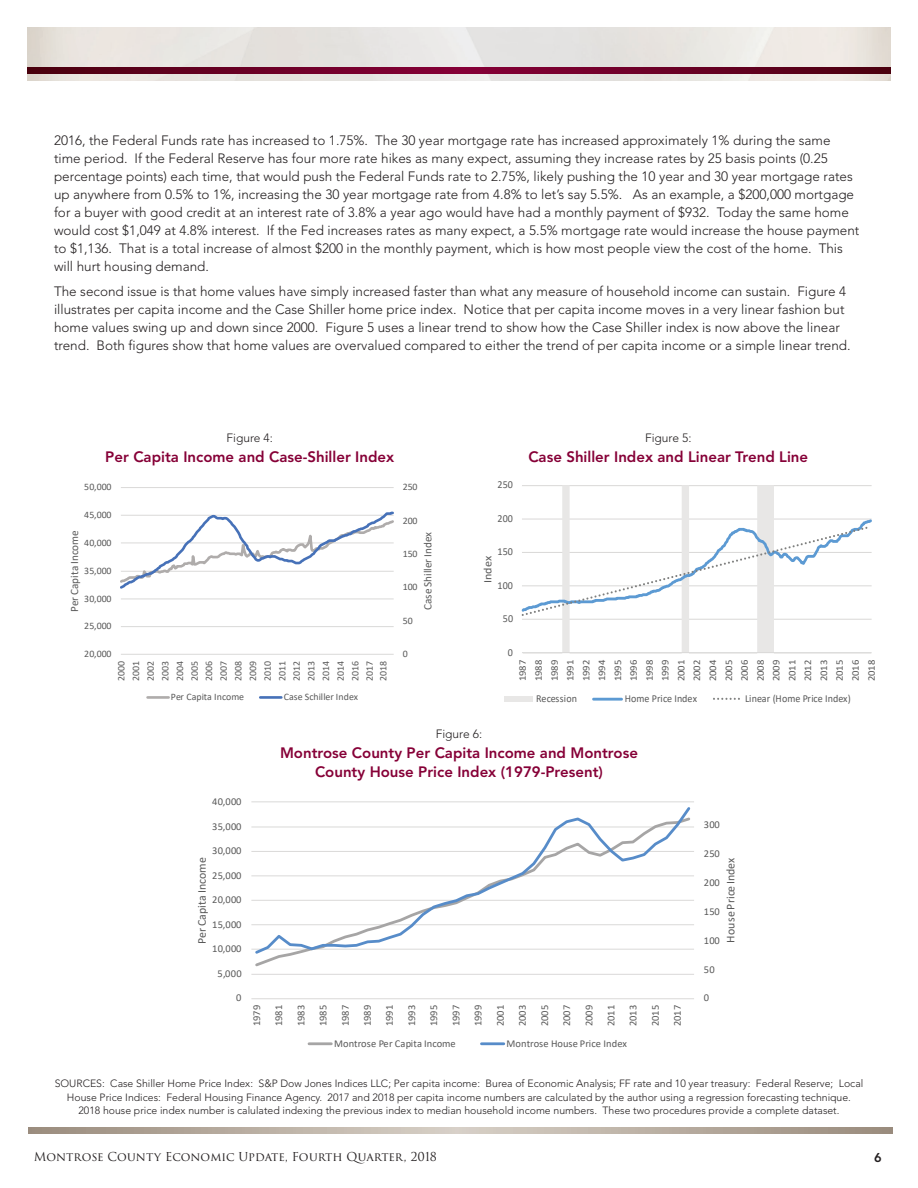
<style>
.page{position:relative;width:918px;height:1188px;background:#fff}
.page>*{position:absolute;margin:0;border:0;box-sizing:border-box;transform-origin:0 0}
.t1{font:800 15px/19.5px "Avenir";color:#860037;text-align:center}
.t2{font:300 13.5px/18px "Avenir";color:#231f20}
.t3{font:800 12.75px "Avenir";color:#231f20}
.t4{font:12px "Trajan Pro 3";color:#231f20}
.t5{font:300 12px "Avenir";color:#231f20}
.t6{font:11.85px "Calibri";letter-spacing:.005em;color:#595959}
.t7{font:11.4px "Calibri";letter-spacing:-.005em;color:#595959;scale:1.06 1}
.t8{font:11.25px "Calibri";letter-spacing:.005em;color:#595959}
.t9{font:10.65px "Calibri";letter-spacing:.005em;color:#595959;scale:.94 1}
.t10{font:300 10.5px/13.5px "Avenir";color:#231f20;text-align:center}
.t11{font:10.5px/22.2px "Calibri";letter-spacing:.015em;color:#595959;text-align:justify}
.t12{font:10.05px/15.9px "Calibri";letter-spacing:.025em;color:#595959;text-align:justify;scale:1.06 1}
.t13{font:9.9px/14.5px "Calibri";letter-spacing:.025em;color:#595959;text-align:justify}
.t14{font:9.9px "Calibri";color:#595959}
</style>
<div class="page">
<img style="left:27px;top:27px;width:864px;height:54px">
<svg style="left:27px;top:68px;width:864px;height:6px;background:#680023"></svg>
<svg style="left:28px;top:1128px;width:864px;height:6px;background:#b8ada1"></svg>
<hr style="left:121px;top:626px;width:273px;height:1px;background:#dad9d8">
<hr style="left:121px;top:599px;width:273px;height:1px;background:#dad9d8">
<hr style="left:121px;top:487px;width:273px;height:1px;background:#dad9d8">
<hr style="left:121px;top:654px;width:273px;height:1px;background:#dad9d8">
<svg style="left:121px;top:511px;width:273px;height:78px"></svg>
<hr style="left:148px;top:696px;width:21px;height:3px;background:#afacab">
<hr style="left:260px;top:696px;width:21px;height:3px;background:#4671b8">
<hr style="left:522px;top:619px;width:350px;height:1px;background:#dad9d8">
<hr style="left:522px;top:485px;width:350px;height:1px;background:#dad9d8">
<svg style="left:523px;top:485px;width:348px;height:169px"></svg>
<hr style="left:522px;top:652px;width:350px;height:1px;background:#dad9d8">
<svg style="left:522px;top:517px;width:350px;height:101px"></svg>
<div style="left:505px;top:696px;width:28px;height:6px;background:#e8e7e6"></div>
<hr style="left:593px;top:698px;width:29px;height:3px;background:#5c9ad3">
<svg style="left:714px;top:698px;width:26px;height:2px"></svg>
<hr style="left:251px;top:974px;width:443px;height:1px;background:#dad9d8">
<hr style="left:251px;top:949px;width:443px;height:1px;background:#dad9d8">
<hr style="left:251px;top:924px;width:443px;height:1px;background:#dad9d8">
<hr style="left:251px;top:900px;width:443px;height:1px;background:#dad9d8">
<hr style="left:251px;top:876px;width:443px;height:1px;background:#dad9d8">
<hr style="left:251px;top:851px;width:443px;height:1px;background:#dad9d8">
<hr style="left:251px;top:827px;width:443px;height:1px;background:#dad9d8">
<hr style="left:251px;top:802px;width:443px;height:1px;background:#dad9d8">
<hr style="left:251px;top:998px;width:443px;height:1px;background:#dad9d8">
<svg style="left:253px;top:807px;width:440px;height:149px"></svg>
<hr style="left:309px;top:1042px;width:22px;height:3px;background:#a6a5a5">
<hr style="left:481px;top:1042px;width:23px;height:3px;background:#578cc9">
<p class="t2" style="left:54px;top:132px;width:807px">2016, the Federal Funds rate has increased to 1.75%. The 30 year mortgage rate has increased approximately 1% during the same time period. If the Federal Reserve has four more rate hikes as many expect, assuming they increase rates by 25 basis points (0.25 percentage points) each time, that would push the Federal Funds rate to 2.75%, likely pushing the 10 year and 30 year mortgage rates up anywhere from 0.5% to 1%, increasing the 30 year mortgage rate from 4.8% to let’s say 5.5%. As an example, a $200,000 mortgage for a buyer with good credit at an interest rate of 3.8% a year ago would have had a monthly payment of $932. Today the same home would cost $1,049 at 4.8% interest. If the Fed increases rates as many expect, a 5.5% mortgage rate would increase the house payment to $1,136. That is a total increase of almost $200 in the monthly payment, which is how most people view the cost of the home. This will hurt housing demand.</p>
<p class="t2" style="left:54px;top:282px;width:798px">The second issue is that home values have simply increased faster than what any measure of household income can sustain. Figure 4 illustrates per capita income and the Case Shiller home price index. Notice that per capita income moves in a very linear fashion but home values swing up and down since 2000. Figure 5 uses a linear trend to show how the Case Shiller index is now above the linear trend. Both figures show that home values are overvalued compared to either the trend of per capita income or a simple linear trend.</p>
<p class="t5" style="left:227px;top:431px;width:48px">Figure 4:</p>
<p class="t1" style="left:105px;top:447px;width:290px">Per Capita Income and Case-Shiller Index</p>
<p class="t5" style="left:645px;top:431px;width:48px">Figure 5:</p>
<p class="t1" style="left:528px;top:447px;width:281px">Case Shiller Index and Linear Trend Line</p>
<p class="t13" style="left:84px;top:479px;width:29px">50,000</p>
<p class="t13" style="left:403px;top:479px;width:16px">250</p>
<p class="t9" style="left:498px;top:477px;width:18px">250</p>
<p class="t13" style="left:84px;top:507px;width:29px">45,000</p>
<p class="t13" style="left:403px;top:513px;width:16px">200</p>
<p class="t9" style="left:498px;top:511px;width:18px">200</p>
<p class="t8" style="left:66px;top:612px;width:83px;rotate:-90deg">Per Capita Income</p>
<p class="t8" style="left:420px;top:610px;width:79px;rotate:-90deg">Case Shiller Index</p>
<p class="t13" style="left:84px;top:535px;width:29px">40,000</p>
<p class="t13" style="left:403px;top:546px;width:16px">150</p>
<p class="t13" style="left:84px;top:563px;width:29px">35,000</p>
<p class="t13" style="left:403px;top:580px;width:16px">100</p>
<p class="t13" style="left:84px;top:591px;width:29px">30,000</p>
<p class="t9" style="left:498px;top:544px;width:18px">150</p>
<p class="t7" style="left:480px;top:583px;width:27px;rotate:-90deg">Index</p>
<p class="t9" style="left:498px;top:578px;width:18px">100</p>
<p class="t13" style="left:84px;top:619px;width:29px">25,000</p>
<p class="t13" style="left:403px;top:613px;width:12px">50</p>
<p class="t9" style="left:503px;top:611px;width:13px">50</p>
<p class="t13" style="left:84px;top:646px;width:29px">20,000</p>
<p class="t13" style="left:114px;top:681px;width:22px;rotate:-90deg">2000<br>2001<br>2002<br>2003<br>2004<br>2005<br>2006<br>2007<br>2008<br>2009<br>2010<br>2011<br>2012<br>2013<br>2014<br>2014<br>2016<br>2017</p>
<p class="t13" style="left:376px;top:681px;width:22px;rotate:-90deg">2018</p>
<p class="t13" style="left:403px;top:646px;width:7px">0</p>
<p class="t9" style="left:508px;top:645px;width:7px">0</p>
<p class="t12" style="left:514px;top:681px;width:22px;rotate:-90deg">1987<br>1988<br>1989<br>1991<br>1992<br>1994<br>1995<br>1996<br>1998<br>1999<br>2001<br>2002<br>2004<br>2005<br>2006<br>2008<br>2009<br>2011<br>2012<br>2013<br>2015<br>2016<br>2018</p>
<p class="t14" style="left:171px;top:690px;width:75px">Per Capita Income</p>
<p class="t13" style="left:284px;top:689px;width:76px">Case Schiller Index</p>
<p class="t9" style="left:536px;top:691px;width:45px">Recession</p>
<p class="t9" style="left:625px;top:691px;width:78px">Home Price Index</p>
<p class="t9" style="left:745px;top:691px;width:114px">Linear (Home Price Index)</p>
<p class="t11" style="left:212px;top:790px;width:31px">40,000</p>
<p class="t11" style="left:212px;top:815px;width:31px">35,000</p>
<p class="t5" style="left:436px;top:727px;width:48px">Figure 6:</p>
<p class="t1" style="left:280px;top:743px;width:359px">Montrose County Per Capita Income and Montrose<br>County House Price Index (1979-Present)</p>
<p class="t11" style="left:704px;top:813px;width:17px">300</p>
<p class="t11" style="left:212px;top:839px;width:31px">30,000</p>
<p class="t11" style="left:704px;top:842px;width:17px">250</p>
<p class="t6" style="left:194px;top:944px;width:88px;rotate:-90deg">Per Capita Income</p>
<p class="t6" style="left:722px;top:943px;width:86px;rotate:-90deg">House Price Index</p>
<p class="t11" style="left:212px;top:864px;width:31px">25,000</p>
<p class="t11" style="left:704px;top:871px;width:17px">200</p>
<p class="t11" style="left:212px;top:888px;width:31px">20,000</p>
<p class="t11" style="left:704px;top:900px;width:17px">150</p>
<p class="t11" style="left:212px;top:913px;width:31px">15,000</p>
<p class="t11" style="left:704px;top:929px;width:17px">100</p>
<p class="t11" style="left:212px;top:937px;width:31px">10,000</p>
<p class="t11" style="left:218px;top:962px;width:26px">5,000</p>
<p class="t11" style="left:236px;top:987px;width:7px">0</p>
<p class="t11" style="left:245px;top:1026px;width:23px;rotate:-90deg">1979<br>1981<br>1983<br>1985<br>1987<br>1989<br>1991<br>1993<br>1995<br>1997<br>1999<br>2001<br>2003<br>2005<br>2007<br>2009<br>2011<br>2013<br>2015<br>2017</p>
<p class="t11" style="left:704px;top:958px;width:12px">50</p>
<p class="t11" style="left:704px;top:987px;width:7px">0</p>
<p class="t11" style="left:334px;top:1032px;width:123px">Montrose Per Capita Income</p>
<p class="t11" style="left:506px;top:1032px;width:122px">Montrose House Price Index</p>
<p class="t10" style="left:55px;top:1077px;width:810px">SOURCES: Case Shiller Home Price Index: S&amp;P Dow Jones Indices LLC; Per capita income: Burea of Economic Analysis; FF rate and 10 year treasury: Federal Reserve; Local<br>House Price Indices: Federal Housing Finance Agency. 2017 and 2018 per capita income numbers are calculated by the author using a regression forecasting technique.<br>2018 house price index number is calulated indexing the previous index to median household income numbers. These two procedures provide a complete dataset.</p>
<p class="t4" style="left:34px;top:1148px;width:405px">Montrose County Economic Update, Fourth Quarter, 2018</p>
<p class="t3" style="left:874px;top:1150px;width:9px">6</p>
</div>
